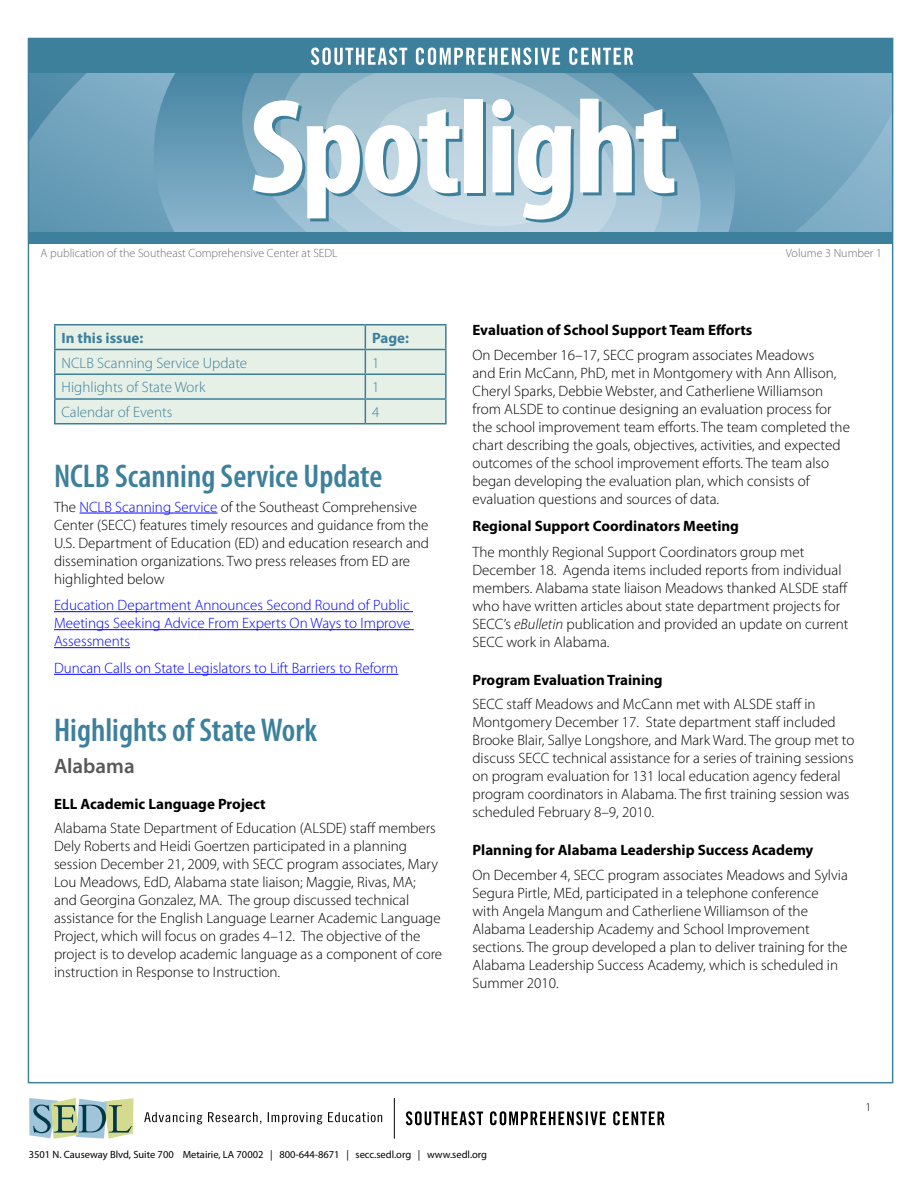
<style>
.page{position:relative;width:918px;height:1188px;background:#fff}
.page>*{position:absolute;margin:0;border:0;box-sizing:border-box;transform-origin:0 0}
.t1{font:700 condensed 135.45px "Myriad Pro";letter-spacing:-.025em;color:#3d809c;scale:1.04 1}
.t2{font:600 condensed 33px "Myriad Pro";color:#3d809c}
.t3{font:600 21px "Myriad Pro";color:#58595b}
.t4{font:300 15px/18px "Myriad Pro";color:#000}
.t5{font:700 15px "Myriad Pro";color:#000}
.t6{font:300 15px/18px "Myriad Pro";color:#00f;text-align:justify}
.t7{font:300 15px "Myriad Pro";color:#3d809c}
.t8{font:700 15px "Myriad Pro";color:#3d809c}
.t9{font:300 12px "Myriad Pro";color:#6d6e71}
.t10{font:300 12px "Myriad Pro";color:#000}
.t11{font:10.5px "Myriad Pro";color:#000}
.s1{color:#00f}
.s2{font-style:italic}
</style>
<div class="page">
<svg style="left:30px;top:73px;width:114px;height:159px;background:#6a9eb9"></svg>
<svg style="left:738px;top:73px;width:153px;height:159px;background:#7ba9c3"></svg>
<svg style="left:144px;top:73px;width:594px;height:159px;background:#6ca0ba"></svg>
<svg style="left:242px;top:37px;width:459px;height:195px;background:#79a7bf"></svg>
<svg style="left:281px;top:37px;width:381px;height:195px;background:#91b7ca"></svg>
<svg style="left:326px;top:73px;width:291px;height:159px;background:#a4c3d3"></svg>
<svg style="left:375px;top:97px;width:193px;height:129px;background:#bcd3de"></svg>
<div style="left:28px;top:232px;width:864px;height:12px;background:#3d809c"></div>
<div style="left:28px;top:38px;width:864px;height:35px;background:#3d809c"></div>
<svg style="left:311px;top:47px;width:322px;height:18px"></svg>
<hr style="left:394px;top:1098px;width:1px;height:41px;background:#000">
<svg style="left:144px;top:1112px;width:238px;height:12px"></svg>
<svg style="left:29px;top:1098px;width:104px;height:41px;background:#a2bbaa"></svg>
<svg style="left:406px;top:1111px;width:259px;height:14px"></svg>
<hr style="left:80px;top:513px;width:138px;height:1px;background:#00f">
<hr style="left:54px;top:611px;width:359px;height:1px;background:#00f">
<hr style="left:54px;top:629px;width:360px;height:1px;background:#00f">
<hr style="left:54px;top:647px;width:76px;height:1px;background:#00f">
<hr style="left:54px;top:674px;width:344px;height:1px;background:#00f">
<hr style="left:54px;top:324px;width:311px;height:2px;background:#3c7e98">
<hr style="left:54px;top:326px;width:2px;height:23px;background:#3c7e98">
<hr style="left:365px;top:324px;width:82px;height:2px;background:#3c7e98">
<hr style="left:445px;top:326px;width:2px;height:23px;background:#3c7e98">
<hr style="left:54px;top:349px;width:311px;height:1px;background:#3c7e98">
<hr style="left:54px;top:350px;width:2px;height:24px;background:#3c7e98">
<hr style="left:365px;top:349px;width:82px;height:1px;background:#3c7e98">
<hr style="left:445px;top:350px;width:2px;height:24px;background:#3c7e98">
<hr style="left:54px;top:374px;width:311px;height:1px;background:#3c7e98">
<hr style="left:54px;top:375px;width:2px;height:23px;background:#3c7e98">
<hr style="left:365px;top:374px;width:82px;height:1px;background:#3c7e98">
<hr style="left:445px;top:375px;width:2px;height:23px;background:#3c7e98">
<hr style="left:54px;top:398px;width:311px;height:2px;background:#3c7e98">
<hr style="left:54px;top:400px;width:2px;height:23px;background:#3c7e98">
<hr style="left:365px;top:398px;width:82px;height:2px;background:#3c7e98">
<svg style="left:55px;top:325px;width:391px;height:98px;background:#dce9e2"></svg>
<hr style="left:445px;top:400px;width:2px;height:23px;background:#3c7e98">
<hr style="left:54px;top:423px;width:311px;height:1px;background:#3c7e98">
<hr style="left:365px;top:423px;width:82px;height:1px;background:#3c7e98">
<h1 class="t1" style="left:252px;top:66px;width:414px">Spotlight</h1>
<p class="t9" style="left:40px;top:247px;width:299px">A publication of the Southeast Comprehensive Center at SEDL</p>
<p class="t9" style="left:786px;top:247px;width:98px">Volume 3 Number 1</p>
<p class="t8" style="left:62px;top:328px;width:83px">In this issue:</p>
<p class="t8" style="left:372px;top:328px;width:38px">Page:</p>
<p class="t7" style="left:62px;top:354px;width:187px">NCLB Scanning Service Update</p>
<p class="t7" style="left:372px;top:354px;width:9px">1</p>
<p class="t7" style="left:62px;top:379px;width:146px">Highlights of State Work</p>
<p class="t7" style="left:372px;top:379px;width:9px">1</p>
<p class="t7" style="left:62px;top:404px;width:112px">Calendar of Events</p>
<p class="t7" style="left:372px;top:404px;width:9px">4</p>
<h2 class="t2" style="left:54px;top:458px;width:330px">NCLB Scanning Service Update</h2>
<p class="t4" style="left:54px;top:498px;width:377px">The <span class="s1">NCLB Scanning Service</span> of the Southeast Comprehensive Center (SECC) features timely resources and guidance from the U.S. Department of Education (ED) and education research and dissemination organizations. Two press releases from ED are highlighted below</p>
<p class="t6" style="left:54px;top:596px;width:358px">Education Department Announces Second Round of Public Meetings Seeking Advice From Experts On Ways to Improve Assessments</p>
<p class="t6" style="left:54px;top:659px;width:346px">Duncan Calls on State Legislators to Lift Barriers to Reform</p>
<h2 class="t2" style="left:54px;top:712px;width:265px">Highlights of State Work</h2>
<h3 class="t3" style="left:54px;top:753px;width:82px">Alabama</h3>
<p class="t5" style="left:54px;top:794px;width:213px">ELL Academic Language Project</p>
<p class="t4" style="left:54px;top:820px;width:390px">Alabama State Department of Education (ALSDE) staff members Dely Roberts and Heidi Goertzen participated in a planning session December 21, 2009, with SECC program associates, Mary Lou Meadows, EdD, Alabama state liaison; Maggie, Rivas, MA; and Georgina Gonzalez, MA. The group discussed technical assistance for the English Language Learner Academic Language Project, which will focus on grades 4–12. The objective of the project is to develop academic language as a component of core instruction in Response to Instruction.</p>
<p class="t5" style="left:472px;top:320px;width:281px">Evaluation of School Support Team Efforts</p>
<p class="t4" style="left:472px;top:346px;width:379px">On December 16–17, SECC program associates Meadows<br>and Erin McCann, PhD, met in Montgomery with Ann Allison, Cheryl Sparks, Debbie Webster, and Catherliene Williamson from ALSDE to continue designing an evaluation process for the school improvement team efforts. The team completed the chart describing the goals, objectives, activities, and expected outcomes of the school improvement efforts. The team also began developing the evaluation plan, which consists of evaluation questions and sources of data.</p>
<p class="t5" style="left:472px;top:516px;width:268px">Regional Support Coordinators Meeting</p>
<p class="t4" style="left:472px;top:544px;width:378px">The monthly Regional Support Coordinators group met December 18. Agenda items included reports from individual members. Alabama state liaison Meadows thanked ALSDE staff who have written articles about state department projects for SECC’s <span class="s2">eBulletin</span> publication and provided an update on current SECC work in Alabama.</p>
<p class="t5" style="left:472px;top:670px;width:192px">Program Evaluation Training</p>
<p class="t4" style="left:472px;top:696px;width:384px">SECC staff Meadows and McCann met with ALSDE staff in Montgomery December 17. State department staff included Brooke Blair, Sallye Longshore, and Mark Ward. The group met to discuss SECC technical assistance for a series of training sessions on program evaluation for 131 local education agency federal program coordinators in Alabama. The first training session was scheduled February 8–9, 2010.</p>
<p class="t5" style="left:472px;top:840px;width:342px">Planning for Alabama Leadership Success Academy</p>
<p class="t4" style="left:472px;top:866px;width:377px">On December 4, SECC program associates Meadows and Sylvia Segura Pirtle, MEd, participated in a telephone conference with Angela Mangum and Catherliene Williamson of the Alabama Leadership Academy and School Improvement sections. The group developed a plan to deliver training for the Alabama Leadership Success Academy, which is scheduled in Summer 2010.</p>
<p class="t11" style="left:29px;top:1148px;width:460px">3501 N. Causeway Blvd, Suite 700 Metairie, LA 70002 | 800-644-8671 | secc.sedl.org | www.sedl.org</p>
<p class="t10" style="left:866px;top:1101px;width:7px">1</p>
</div>
